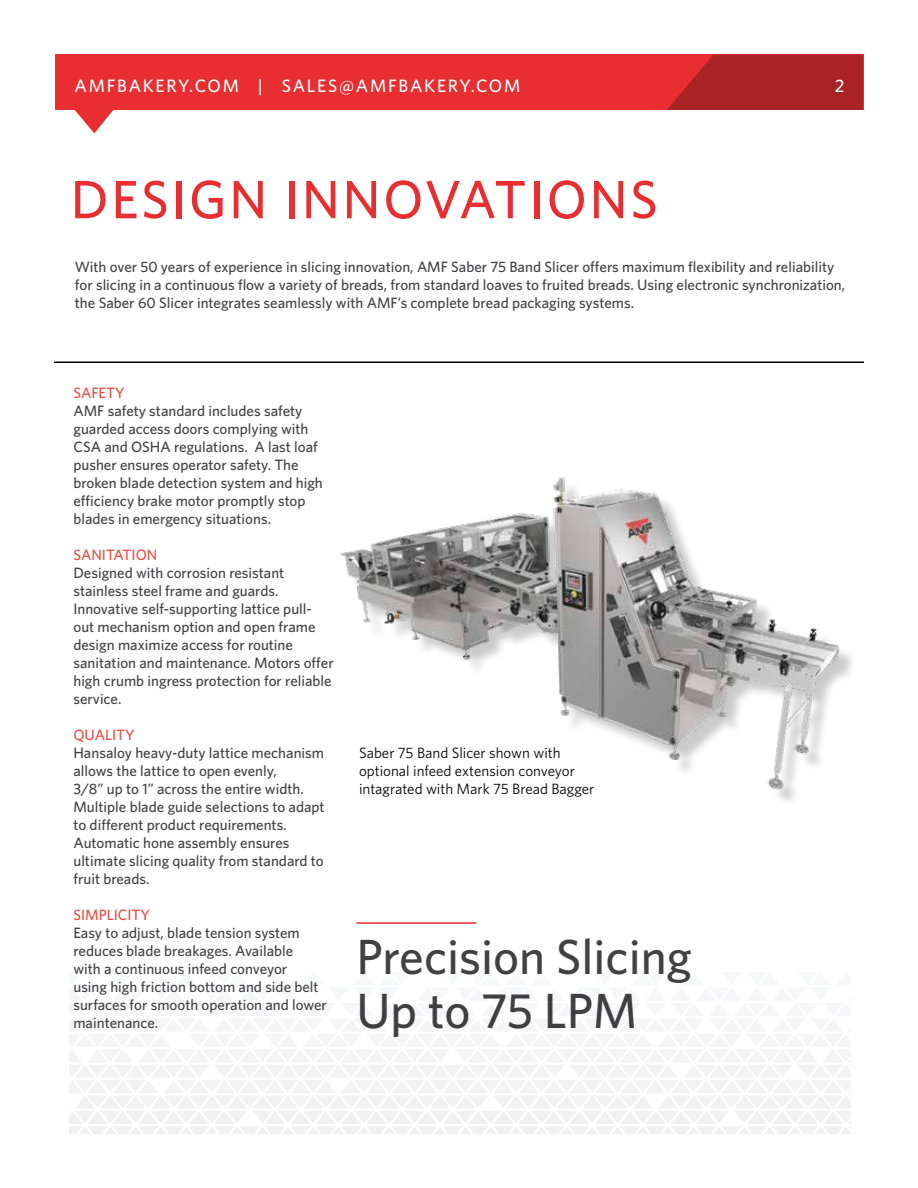
<style>
.page{position:relative;width:918px;height:1188px;background:#fff}
.page>*{position:absolute;margin:0;border:0;box-sizing:border-box;transform-origin:0 0}
.t1{font:500 54px "Whitney";letter-spacing:.05em;color:#e92e31}
.t2{font:500 49.5px/54px "Whitney";color:#414042}
.t3{font:500 18px "Whitney";letter-spacing:.1em;color:#fff}
.t4{font:500 15px/18px "Whitney";color:#414042}
.t5{font:15px/18px "Whitney";color:#000}
.t6{font:500 15px "Whitney";color:#eb4a3e}
</style>
<div class="page">
<hr style="left:356px;top:922px;width:120px;height:2px;background:#e92e31">
<div style="left:55px;top:54px;width:808px;height:56px;background:#e92e31"></div>
<svg style="left:667px;top:55px;width:196px;height:55px;background:#b22325"></svg>
<svg style="left:74px;top:110px;width:40px;height:23px"></svg>
<hr style="left:54px;top:362px;width:810px;height:1px;background:#000">
<img style="left:340px;top:477px;width:512px;height:324px">
<p class="t3" style="left:75px;top:75px;width:447px">AMFBAKERY.COM | SALES@AMFBAKERY.COM</p>
<p class="t3" style="left:835px;top:75px;width:11px">2</p>
<h1 class="t1" style="left:71px;top:167px;width:589px">DESIGN INNOVATIONS</h1>
<p class="t4" style="left:75px;top:258px;width:772px">With over 50 years of experience in slicing innovation, AMF Saber 75 Band Slicer offers maximum flexibility and reliability for slicing in a continuous flow a variety of breads, from standard loaves to fruited breads. Using electronic synchronization, the Saber 60 Slicer integrates seamlessly with AMF’s complete bread packaging systems.</p>
<p class="t6" style="left:73px;top:384px;width:53px">SAFETY</p>
<p class="t4" style="left:73px;top:402px;width:251px">AMF safety standard includes safety guarded access doors complying with CSA and OSHA regulations. A last loaf pusher ensures operator safety. The broken blade detection system and high efficiency brake motor promptly stop blades in emergency situations.</p>
<p class="t6" style="left:73px;top:546px;width:85px">SANITATION</p>
<p class="t4" style="left:73px;top:564px;width:262px">Designed with corrosion resistant stainless steel frame and guards.<br>Innovative self-supporting lattice pull&shy;out mechanism option and open frame design maximize access for routine sanitation and maintenance. Motors offer high crumb ingress protection for reliable service.</p>
<p class="t6" style="left:73px;top:726px;width:63px">QUALITY</p>
<p class="t4" style="left:73px;top:744px;width:253px">Hansaloy heavy-duty lattice mechanism allows the lattice to open evenly,<br>3/8” up to 1” across the entire width.<br>Multiple blade guide selections to adapt to different product requirements.<br>Automatic hone assembly ensures ultimate slicing quality from standard to fruit breads.</p>
<p class="t6" style="left:73px;top:906px;width:78px">SIMPLICITY</p>
<p class="t4" style="left:73px;top:924px;width:255px">Easy to adjust, blade tension system reduces blade breakages. Available<br>with a continuous infeed conveyor<br>using high friction bottom and side belt surfaces for smooth operation and lower maintenance.</p>
<p class="t5" style="left:359px;top:744px;width:237px">Saber 75 Band Slicer shown with optional infeed extension conveyor intagrated with Mark 75 Bread Bagger</p>
<h2 class="t2" style="left:356px;top:929px;width:337px">Precision Slicing<br>Up to 75 LPM</h2>
</div>
